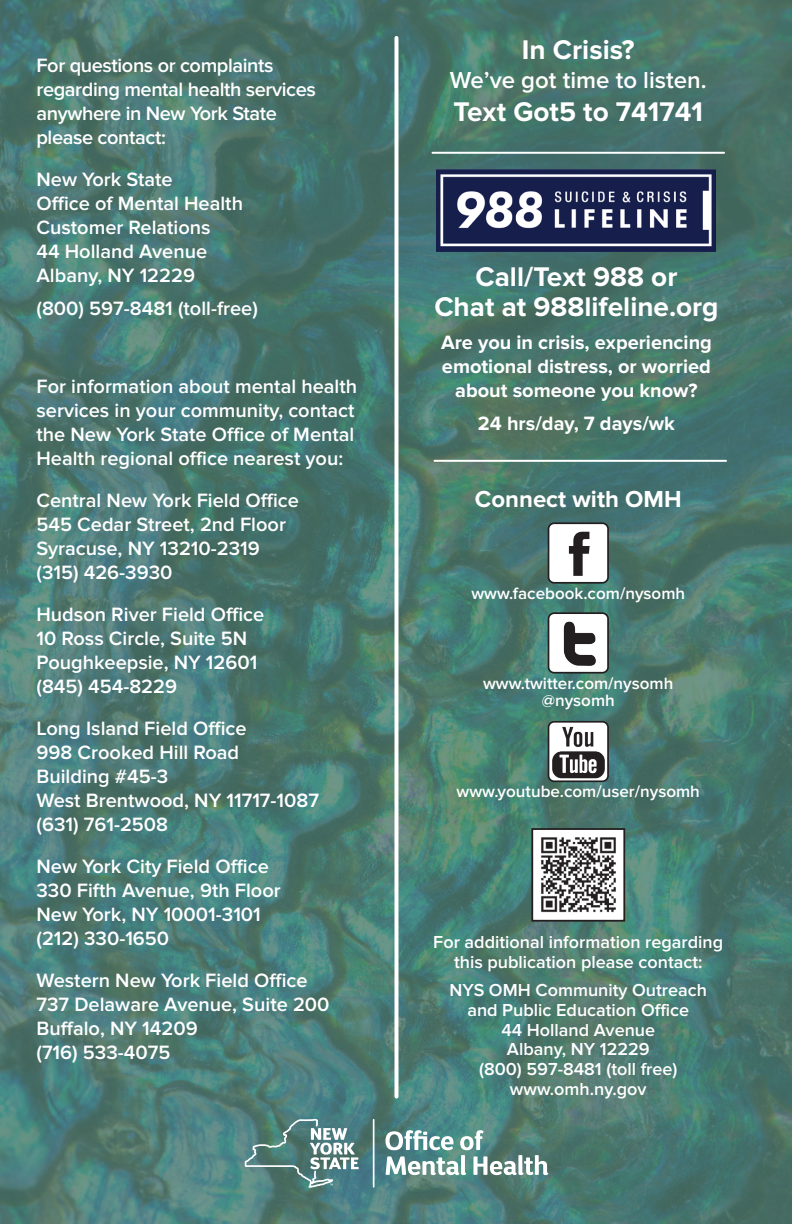
<style>
.page{position:relative;width:792px;height:1224px;background:#fff}
.page>*{position:absolute;margin:0;border:0;box-sizing:border-box;transform-origin:0 0}
.Body_end{font:700 28px/30px "Proxima Nova";color:#fff;text-align:center}
.t1{font:600 24px "Proxima Nova";color:#fff}
.Body{font:700 24px "Proxima Nova";color:#fff}
.Body-2{font:600 20px/24px "Proxima Nova";color:#fff}
.Body_end-2{font:700 20px/24px "Proxima Nova";color:#fff;text-align:center}
.Body-3{font:600 20px/24px "Proxima Nova";letter-spacing:-.02em;color:#fff}
.Body-4{font:600 18px/19.8px "Proxima Nova";color:#fff;text-align:center}
.Body-5{font:600 17px/17px "Proxima Nova";color:#fff;text-align:center}
</style>
<div class="page">
<img style="left:0;top:0;width:792px;height:1224px">
<svg style="left:394px;top:38px;width:4px;height:1059px"></svg>
<hr style="left:373px;top:1120px;width:2px;height:67px;background:#fff">
<svg style="left:385px;top:1130px;width:163px;height:45px"></svg>
<svg style="left:245px;top:1119px;width:114px;height:69px;background:#698f8d"></svg>
<img style="left:534px;top:831px;width:88px;height:88px">
<div style="left:531px;top:828px;width:94px;height:94px;border:2px solid #231f20"></div>
<img style="left:549px;top:722px;width:59px;height:59px">
<div style="left:548px;top:721px;width:61px;height:61px;border:2px solid #231f20;border-radius:6px"></div>
<div style="left:549px;top:523px;width:59px;height:60px;background:#fff;border-radius:6px"></div>
<img style="left:568px;top:531px;width:22px;height:45px">
<div style="left:548px;top:522px;width:61px;height:62px;border:2px solid #231f20;border-radius:6px"></div>
<div style="left:549px;top:613px;width:59px;height:60px;background:#fff;border-radius:6px"></div>
<img style="left:563px;top:621px;width:33px;height:45px">
<div style="left:548px;top:612px;width:61px;height:62px;border:2px solid #231f20;border-radius:6px"></div>
<hr style="left:432px;top:152px;width:292px;height:2px;background:#fff">
<hr style="left:434px;top:460px;width:292px;height:2px;background:#fff">
<img style="left:437px;top:170px;width:278px;height:81px">
<p class="Body-3" style="left:36px;top:53px;width:281px">For questions or complaints regarding mental health services anywhere in New York State please contact:</p>
<p class="Body-2" style="left:36px;top:167px;width:208px">New York State<br>Office of Mental Health</p>
<p class="Body-2" style="left:36px;top:215px;width:176px">Customer Relations</p>
<p class="Body-2" style="left:36px;top:239px;width:172px">44 Holland Avenue</p>
<p class="Body-2" style="left:36px;top:263px;width:160px">Albany, NY 12229</p>
<p class="Body-2" style="left:36px;top:296px;width:223px">(800) 597-8481 (toll-free)</p>
<p class="Body-2" style="left:36px;top:374px;width:322px">For information about mental health services in your community, contact the New York State Office of Mental Health regional office nearest you:</p>
<p class="Body-2" style="left:36px;top:488px;width:264px">Central New York Field Office</p>
<p class="Body-2" style="left:36px;top:512px;width:251px">545 Cedar Street, 2nd Floor</p>
<p class="Body-2" style="left:36px;top:536px;width:225px">Syracuse, NY 13210-2319</p>
<p class="Body-2" style="left:36px;top:560px;width:138px">(315) 426-3930</p>
<p class="Body-2" style="left:36px;top:602px;width:229px">Hudson River Field Office</p>
<p class="Body-2" style="left:36px;top:626px;width:212px">10 Ross Circle, Suite 5N</p>
<p class="Body-2" style="left:36px;top:650px;width:222px">Poughkeepsie, NY 12601</p>
<p class="Body-2" style="left:36px;top:674px;width:142px">(845) 454-8229</p>
<p class="Body-2" style="left:36px;top:716px;width:212px">Long Island Field Office</p>
<p class="Body-2" style="left:36px;top:740px;width:204px">998 Crooked Hill Road<br>Building #45-3</p>
<p class="Body-2" style="left:36px;top:788px;width:284px">West Brentwood, NY 11717-1087</p>
<p class="Body-2" style="left:36px;top:812px;width:133px">(631) 761-2508</p>
<p class="Body-2" style="left:36px;top:854px;width:234px">New York City Field Office</p>
<p class="Body-2" style="left:36px;top:878px;width:246px">330 Fifth Avenue, 9th Floor</p>
<p class="Body-2" style="left:36px;top:902px;width:226px">New York, NY 10001-3101</p>
<p class="Body-2" style="left:36px;top:926px;width:134px">(212) 330-1650</p>
<p class="Body-2" style="left:36px;top:968px;width:273px">Western New York Field Office</p>
<p class="Body-2" style="left:36px;top:992px;width:295px">737 Delaware Avenue, Suite 200</p>
<p class="Body-2" style="left:36px;top:1016px;width:163px">Buffalo, NY 14209</p>
<p class="Body-2" style="left:36px;top:1040px;width:135px">(716) 533-4075</p>
<p class="Body_end" style="left:522px;top:35px;width:114px">In Crisis?</p>
<p class="t1" style="left:450px;top:66px;width:258px">We’ve got time to listen.</p>
<p class="Body_end" style="left:454px;top:98px;width:251px">Text Got5 to 741741</p>
<p class="Body_end" style="left:434px;top:262px;width:286px">Call/Text 988 or<br>Chat at 988lifeline.org</p>
<p class="Body_end-2" style="left:441px;top:331px;width:272px">Are you in crisis, experiencing emotional distress, or worried about someone you know?</p>
<p class="Body_end-2" style="left:478px;top:412px;width:199px">24 hrs/day, 7 days/wk</p>
<p class="Body" style="left:475px;top:485px;width:208px">Connect with OMH</p>
<p class="Body-5" style="left:471px;top:585px;width:215px">www.facebook.com/nysomh</p>
<p class="Body-5" style="left:483px;top:675px;width:192px">www.twitter.com/nysomh @nysomh</p>
<p class="Body-5" style="left:457px;top:783px;width:245px">www.youtube.com/user/nysomh</p>
<p class="Body-4" style="left:433px;top:933px;width:291px">For additional information regarding this publication please contact:</p>
<p class="Body-4" style="left:450px;top:981px;width:259px">NYS OMH Community Outreach and Public Education Office</p>
<p class="Body-4" style="left:501px;top:1020px;width:155px">44 Holland Avenue</p>
<p class="Body-4" style="left:507px;top:1040px;width:144px">Albany, NY 12229</p>
<p class="Body-4" style="left:479px;top:1060px;width:200px">(800) 597-8481 (toll free)</p>
<p class="Body-4" style="left:510px;top:1080px;width:138px">www.omh.ny.gov</p>
</div>
